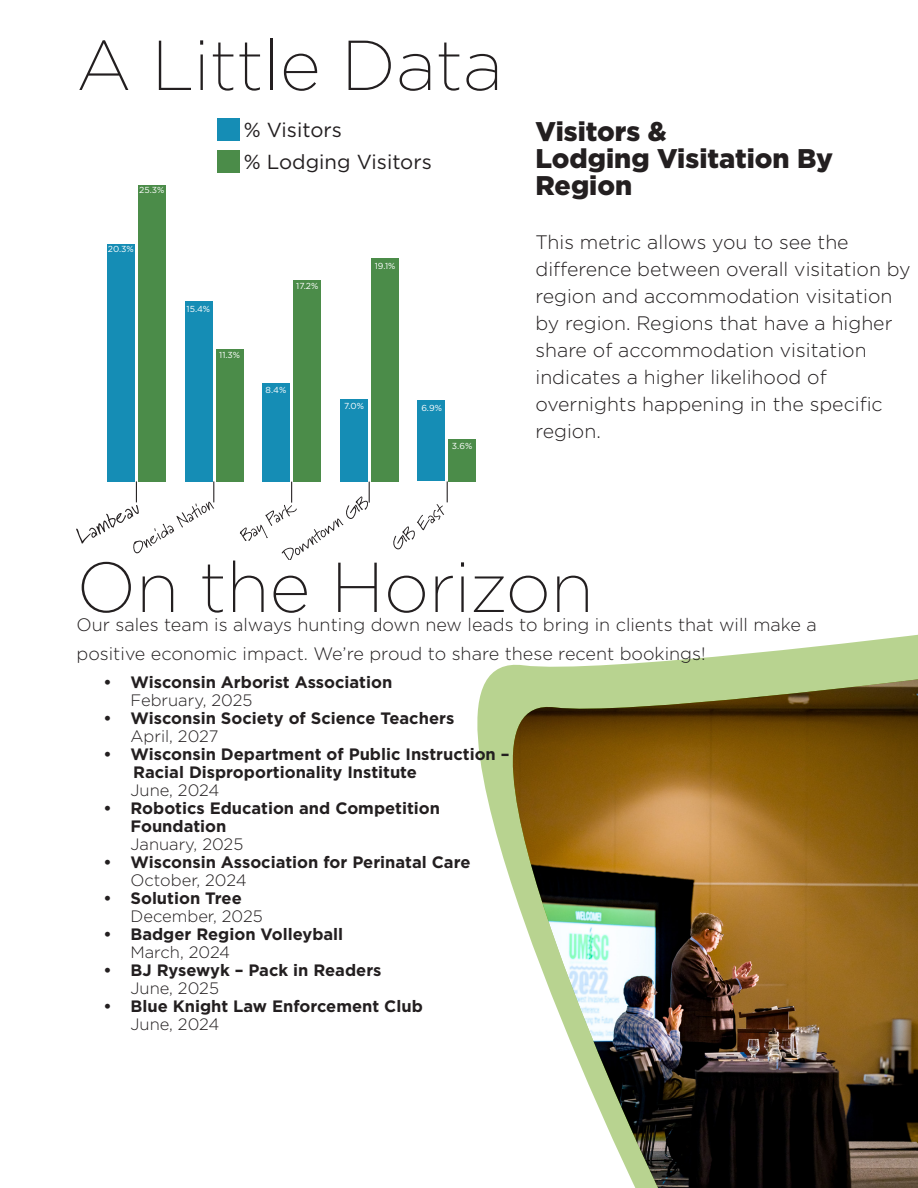
<style>
.page{position:relative;width:918px;height:1188px;background:#fff}
.page>*{position:absolute;margin:0;border:0;box-sizing:border-box;transform-origin:0 0}
.t1{font:200 70.5px "Gotham";color:#231f20}
.t2{font:900 27px/27px "Gotham";color:#231f20}
.t3{font:20.4px/31.7px "Gotham";color:#231f20}
.t4{font:300 19.5px/27px "Gotham";color:#231f20}
.t5{font:300 18px/28.5px "Gotham";color:#231f20}
.t6{font:700 16.5px/18px "Gotham";color:#231f20}
.t7{font:8.7px "Gotham";color:#fff}
.s1{font-weight:300}
</style>
<div class="page">
<svg style="left:487px;top:635px;width:431px;height:44px;fill:#b8d390"></svg>
<svg style="left:477px;top:679px;width:34px;height:203px;fill:#b8d390"></svg>
<img style="left:511px;top:679px;width:407px;height:509px">
<div style="left:138px;top:185px;width:28px;height:296px;background:#4b8c49"></div>
<div style="left:216px;top:349px;width:28px;height:132px;background:#4b8c49"></div>
<div style="left:293px;top:280px;width:28px;height:201px;background:#4b8c49"></div>
<div style="left:371px;top:258px;width:28px;height:223px;background:#4b8c49"></div>
<div style="left:448px;top:439px;width:28px;height:42px;background:#4b8c49"></div>
<div style="left:107px;top:244px;width:28px;height:237px;background:#158db5"></div>
<div style="left:185px;top:301px;width:27px;height:180px;background:#158db5"></div>
<div style="left:262px;top:383px;width:28px;height:98px;background:#158db5"></div>
<div style="left:340px;top:399px;width:28px;height:82px;background:#158db5"></div>
<div style="left:417px;top:401px;width:28px;height:80px;background:#158db5"></div>
<svg style="left:76px;top:481px;width:138px;height:72px"></svg>
<svg style="left:240px;top:482px;width:130px;height:77px"></svg>
<svg style="left:391px;top:481px;width:57px;height:69px"></svg>
<div style="left:217px;top:118px;width:23px;height:23px;background:#158db5"></div>
<div style="left:217px;top:150px;width:23px;height:23px;background:#4b8c49"></div>
<p class="t1" style="left:76px;top:21px;width:428px">A Little Data</p>
<p class="t7" style="left:139px;top:184px;width:27px">25.3%</p>
<p class="t7" style="left:108px;top:244px;width:28px">20.3%</p>
<p class="t7" style="left:187px;top:303px;width:25px">15.4%</p>
<p class="t3" style="left:244px;top:114px;width:190px">% Visitors<br>% Lodging Visitors</p>
<p class="t2" style="left:536px;top:118px;width:133px">Visitors &amp;</p>
<p class="t2" style="left:536px;top:145px;width:299px">Lodging Visitation By<br>Region</p>
<p class="t4" style="left:536px;top:229px;width:377px">This metric allows you to see the difference between overall visitation by region and accommodation visitation by region. Regions that have a higher share of accommodation visitation indicates a higher likelihood of overnights happening in the specific region.</p>
<p class="t7" style="left:375px;top:260px;width:22px">19.1%</p>
<p class="t7" style="left:296px;top:280px;width:24px">17.2%</p>
<p class="t7" style="left:219px;top:349px;width:22px">11.3%</p>
<p class="t7" style="left:266px;top:384px;width:22px">8.4%</p>
<p class="t7" style="left:344px;top:400px;width:21px">7.0%</p>
<p class="t7" style="left:421px;top:403px;width:22px">6.9%</p>
<p class="t7" style="left:452px;top:440px;width:22px">3.6%</p>
<p class="t1" style="left:76px;top:543px;width:519px">On the Horizon</p>
<p class="t5" style="left:76px;top:610px;width:742px">Our sales team is always hunting down new leads to bring in clients that will make a positive economic impact. We’re proud to share these recent bookings!</p>
<p class="t6" style="left:130px;top:673px;width:263px;text-indent:-27px">• Wisconsin Arborist Association<br><span class="s1">February, 2025</span></p>
<p class="t6" style="left:130px;top:709px;width:325px;text-indent:-27px">• Wisconsin Society of Science Teachers<br><span class="s1">April, 2027</span></p>
<p class="t6" style="left:130px;top:745px;width:381px;text-indent:-27px">• Wisconsin Department of Public Instruction –<br>Racial Disproportionality Institute<br><span class="s1">June, 2024</span></p>
<p class="t6" style="left:130px;top:799px;width:311px;text-indent:-27px">• Robotics Education and Competition<br>Foundation<br><span class="s1">January, 2025</span></p>
<p class="t6" style="left:130px;top:853px;width:342px;text-indent:-27px">• Wisconsin Association for Perinatal Care<br><span class="s1">October, 2024</span></p>
<p class="t6" style="left:130px;top:889px;width:134px;text-indent:-27px">• Solution Tree<br><span class="s1">December, 2025</span></p>
<p class="t6" style="left:130px;top:925px;width:214px;text-indent:-27px">• Badger Region Volleyball<br><span class="s1">March, 2024</span></p>
<p class="t6" style="left:130px;top:961px;width:253px;text-indent:-27px">• BJ Rysewyk – Pack in Readers<br><span class="s1">June, 2025</span></p>
<p class="t6" style="left:130px;top:997px;width:294px;text-indent:-27px">• Blue Knight Law Enforcement Club<br><span class="s1">June, 2024</span></p>
</div>
